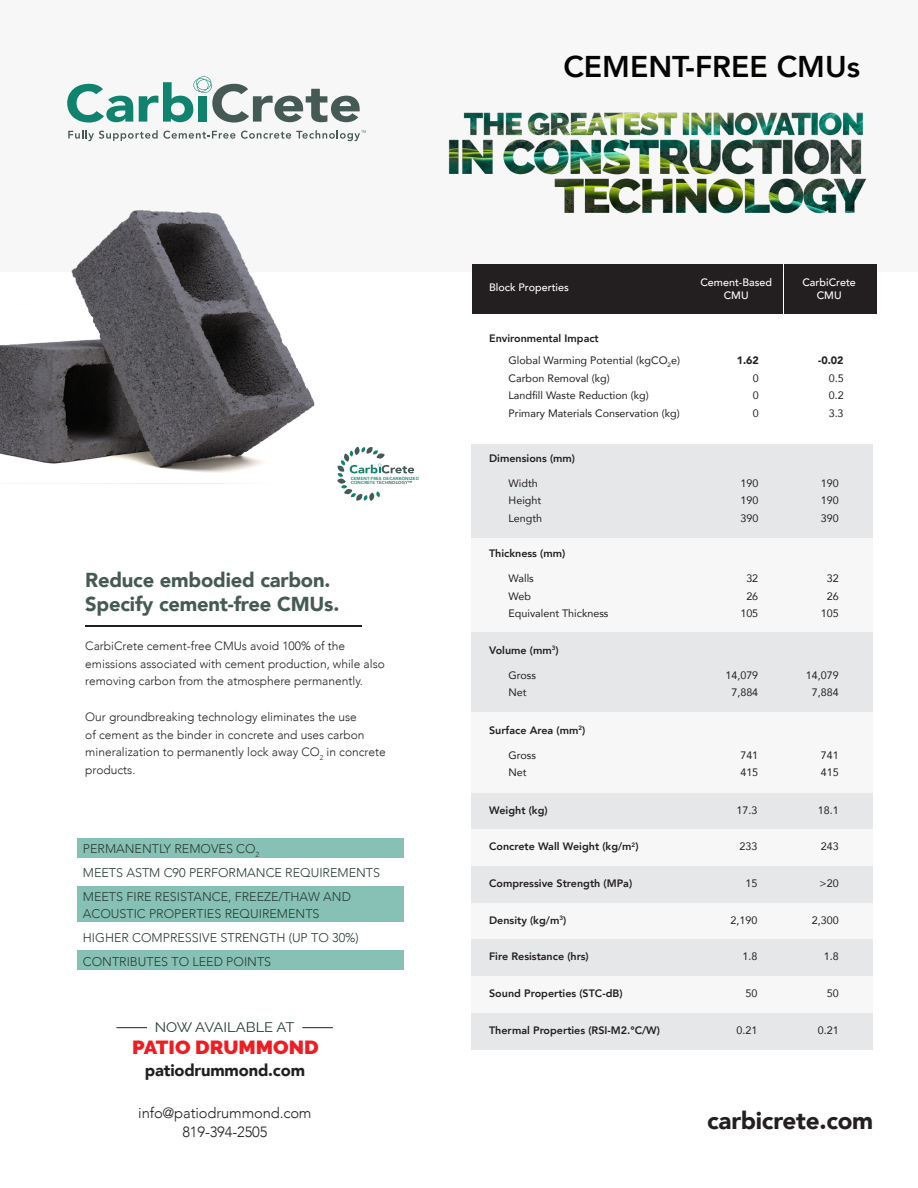
<style>
.page{position:relative;width:918px;height:1188px;background:#fff}
.page>*{position:absolute;margin:0;border:0;box-sizing:border-box;transform-origin:0 0}
.t1{font:800 30px "Avenir";color:#040503}
.t2{font:900 24.15px "Avenir";letter-spacing:-.01em;color:#231f20}
.t3{font:900 20.1px/24.2px "Avenir";letter-spacing:-.01em;color:#455a54}
.t4{font:900 18.9px "Raleway";color:#ee1d23;scale:1.08 1}
.t5{font:900 16.5px "Avenir";letter-spacing:-.01em;color:#231f20}
.t6{font:300 14.85px/19.5px "Avenir";letter-spacing:-.01em;color:#231f20;text-align:center}
.t7{font:13.8px "Raleway";color:#283c35;scale:1.08 1}
.t8{font:300 12.6px/24px "Avenir";color:#283c35}
.t9{font:300 12px/17.7px "Avenir";color:#231f20}
.t10{font:10.8px "Avenir";color:#231f20}
.t11{font:800 10.8px "Avenir";color:#231f20}
.t12{font:500 10.8px/13px "Avenir";color:#fff;text-align:center}
.t13{font:900 10.8px "Avenir";color:#231f20}
.t14{font:600 4.35px/4.5px "Avenir Next";letter-spacing:.025em;color:#0f836d}
.s1{color:#445a55}
</style>
<div class="page">
<svg style="left:337px;top:447px;width:77px;height:54px"></svg>
<div style="left:77px;top:839px;width:327px;height:19px;background:#87c1b6"></div>
<div style="left:77px;top:950px;width:327px;height:20px;background:#87c1b6"></div>
<div style="left:77px;top:886px;width:327px;height:36px;background:#87c1b6"></div>
<div style="left:0;top:0;width:918px;height:271px;background:#f7f7f8"></div>
<img style="left:448px;top:112px;width:429px;height:202px">
<hr style="left:85px;top:625px;width:277px;height:2px;background:#231f20">
<img style="left:0;top:210px;width:315px;height:274px">
<svg style="left:68px;top:130px;width:167px;height:11px"></svg>
<svg style="left:241px;top:130px;width:125px;height:11px"></svg>
<svg style="left:67px;top:84px;width:66px;height:39px"></svg>
<svg style="left:139px;top:76px;width:221px;height:47px"></svg>
<hr style="left:116px;top:1027px;width:31px;height:1px;background:#231f20">
<hr style="left:302px;top:1027px;width:31px;height:1px;background:#231f20">
<div style="left:472px;top:444px;width:401px;height:94px;background:#e6e7e9"></div>
<div style="left:472px;top:538px;width:401px;height:95px;background:#f7f7f8"></div>
<div style="left:472px;top:633px;width:401px;height:80px;background:#e6e7e9"></div>
<div style="left:472px;top:265px;width:217px;height:49px;background:#231f20"></div>
<div style="left:690px;top:265px;width:93px;height:49px;background:#231f20"></div>
<div style="left:784px;top:265px;width:92px;height:49px;background:#231f20"></div>
<div style="left:472px;top:793px;width:401px;height:37px;background:#e6e7e9"></div>
<div style="left:472px;top:830px;width:401px;height:36px;background:#f7f7f8"></div>
<div style="left:472px;top:866px;width:401px;height:37px;background:#e6e7e9"></div>
<div style="left:472px;top:903px;width:401px;height:37px;background:#f7f7f8"></div>
<div style="left:472px;top:940px;width:401px;height:36px;background:#e6e7e9"></div>
<div style="left:472px;top:976px;width:401px;height:37px;background:#f7f7f8"></div>
<div style="left:472px;top:1013px;width:401px;height:36px;background:#e6e7e9"></div>
<div style="left:472px;top:713px;width:401px;height:80px;background:#f7f7f8"></div>
<h1 class="t1" style="left:563px;top:43px;width:298px">CEMENT-FREE CMUs</h1>
<p class="t14" style="left:351px;top:476px;width:70px">CEMENT-FREE DECARBONIZED<br>CONCRETE <span class="s1">TECHNOLOGY™</span></p>
<h3 class="t3" style="left:85px;top:567px;width:256px">Reduce embodied carbon.<br>Specify cement-free CMUs.</h3>
<p class="t9" style="left:85px;top:637px;width:301px">CarbiCrete cement-free CMUs avoid 100% of the emissions associated with cement production, while also removing carbon from the atmosphere permanently.</p>
<p class="t9" style="left:85px;top:708px;width:302px">Our groundbreaking technology eliminates the use<br>of cement as the binder in concrete and uses carbon mineralization to permanently lock away CO<sub>2</sub> in concrete products.</p>
<p class="t8" style="left:83px;top:837px;width:299px">PERMANENTLY REMOVES CO<sub>2<br></sub>MEETS ASTM C90 PERFORMANCE REQUIREMENTS<br>MEETS FIRE RESISTANCE, FREEZE/THAW AND</p>
<p class="t8" style="left:83px;top:901px;width:277px">ACOUSTIC PROPERTIES REQUIREMENTS<br>HIGHER COMPRESSIVE STRENGTH (UP TO 30%)<br>CONTRIBUTES TO LEED POINTS</p>
<p class="t7" style="left:155px;top:1019px;width:131px">NOW AVAILABLE AT</p>
<h3 class="t4" style="left:132px;top:1036px;width:174px">PATIO DRUMMOND</h3>
<h3 class="t5" style="left:145px;top:1056px;width:162px">patiodrummond.com</h3>
<h3 class="t6" style="left:138px;top:1103px;width:175px">info@patiodrummond.com<br>819-394-2505</h3>
<p class="t12" style="left:489px;top:280px;width:81px">Block Properties</p>
<p class="t11" style="left:489px;top:330px;width:111px">Environmental Impact</p>
<p class="t12" style="left:700px;top:275px;width:73px">Cement-Based<br>CMU</p>
<p class="t12" style="left:802px;top:275px;width:55px">CarbiCrete<br>CMU</p>
<p class="t10" style="left:509px;top:351px;width:173px">Global Warming Potential (kgCO<sub>2</sub>e)</p>
<p class="t13" style="left:737px;top:351px;width:24px">1.62</p>
<p class="t13" style="left:818px;top:351px;width:27px">-0.02</p>
<p class="t10" style="left:509px;top:369px;width:103px">Carbon Removal (kg)</p>
<p class="t10" style="left:753px;top:369px;width:7px">0</p>
<p class="t10" style="left:829px;top:369px;width:16px">0.5</p>
<p class="t10" style="left:509px;top:387px;width:142px">Landfill Waste Reduction (kg)</p>
<p class="t10" style="left:753px;top:387px;width:7px">0</p>
<p class="t10" style="left:829px;top:387px;width:16px">0.2</p>
<p class="t10" style="left:509px;top:405px;width:173px">Primary Materials Conservation (kg)</p>
<p class="t10" style="left:753px;top:405px;width:7px">0</p>
<p class="t10" style="left:829px;top:405px;width:16px">3.3</p>
<p class="t11" style="left:489px;top:449px;width:87px">Dimensions (mm)</p>
<p class="t10" style="left:509px;top:474px;width:31px">Width</p>
<p class="t10" style="left:740px;top:474px;width:19px">190</p>
<p class="t10" style="left:821px;top:474px;width:19px">190</p>
<p class="t10" style="left:509px;top:492px;width:34px">Height</p>
<p class="t10" style="left:740px;top:492px;width:19px">190</p>
<p class="t10" style="left:821px;top:492px;width:19px">190</p>
<p class="t10" style="left:509px;top:510px;width:35px">Length</p>
<p class="t10" style="left:740px;top:510px;width:19px">390</p>
<p class="t10" style="left:821px;top:510px;width:19px">390</p>
<p class="t11" style="left:489px;top:545px;width:78px">Thickness (mm)</p>
<p class="t10" style="left:509px;top:569px;width:27px">Walls</p>
<p class="t10" style="left:746px;top:569px;width:13px">32</p>
<p class="t10" style="left:827px;top:569px;width:13px">32</p>
<p class="t10" style="left:509px;top:587px;width:24px">Web</p>
<p class="t10" style="left:746px;top:587px;width:13px">26</p>
<p class="t10" style="left:827px;top:587px;width:13px">26</p>
<p class="t10" style="left:509px;top:605px;width:101px">Equivalent Thickness</p>
<p class="t10" style="left:740px;top:605px;width:19px">105</p>
<p class="t10" style="left:821px;top:605px;width:19px">105</p>
<p class="t11" style="left:489px;top:641px;width:71px">Volume (mm<sup>3</sup>)</p>
<p class="t10" style="left:509px;top:666px;width:29px">Gross</p>
<p class="t10" style="left:725px;top:666px;width:34px">14,079</p>
<p class="t10" style="left:806px;top:666px;width:34px">14,079</p>
<p class="t10" style="left:509px;top:684px;width:20px">Net</p>
<p class="t10" style="left:731px;top:684px;width:28px">7,884</p>
<p class="t10" style="left:812px;top:684px;width:28px">7,884</p>
<p class="t11" style="left:489px;top:721px;width:98px">Surface Area (mm<sup>2</sup>)</p>
<p class="t10" style="left:509px;top:746px;width:29px">Gross</p>
<p class="t10" style="left:740px;top:746px;width:19px">741</p>
<p class="t10" style="left:821px;top:746px;width:19px">741</p>
<p class="t10" style="left:509px;top:764px;width:20px">Net</p>
<p class="t10" style="left:740px;top:764px;width:19px">415</p>
<p class="t10" style="left:821px;top:764px;width:19px">415</p>
<p class="t11" style="left:489px;top:802px;width:60px">Weight (kg)</p>
<p class="t10" style="left:736px;top:801px;width:22px">17.3</p>
<p class="t10" style="left:818px;top:801px;width:22px">18.1</p>
<p class="t11" style="left:489px;top:838px;width:151px">Concrete Wall Weight (kg/m<sup>2</sup>)</p>
<p class="t10" style="left:739px;top:838px;width:19px">233</p>
<p class="t10" style="left:821px;top:838px;width:19px">243</p>
<p class="t11" style="left:489px;top:875px;width:145px">Compressive Strength (MPa)</p>
<p class="t10" style="left:745px;top:875px;width:13px">15</p>
<p class="t10" style="left:820px;top:875px;width:21px">&gt;20</p>
<p class="t11" style="left:489px;top:911px;width:79px">Density (kg/m<sup>3</sup>)</p>
<p class="t10" style="left:730px;top:911px;width:28px">2,190</p>
<p class="t10" style="left:812px;top:911px;width:28px">2,300</p>
<p class="t11" style="left:489px;top:948px;width:101px">Fire Resistance (hrs)</p>
<p class="t10" style="left:742px;top:948px;width:16px">1.8</p>
<p class="t10" style="left:824px;top:948px;width:16px">1.8</p>
<p class="t11" style="left:489px;top:985px;width:135px">Sound Properties (STC-dB)</p>
<p class="t10" style="left:745px;top:984px;width:13px">50</p>
<p class="t10" style="left:827px;top:984px;width:13px">50</p>
<p class="t11" style="left:489px;top:1021px;width:172px">Thermal Properties (RSI-M2.°C/W)</p>
<p class="t10" style="left:736px;top:1021px;width:22px">0.21</p>
<p class="t10" style="left:818px;top:1021px;width:22px">0.21</p>
<h2 class="t2" style="left:707px;top:1100px;width:168px">carbicrete.com</h2>
</div>
